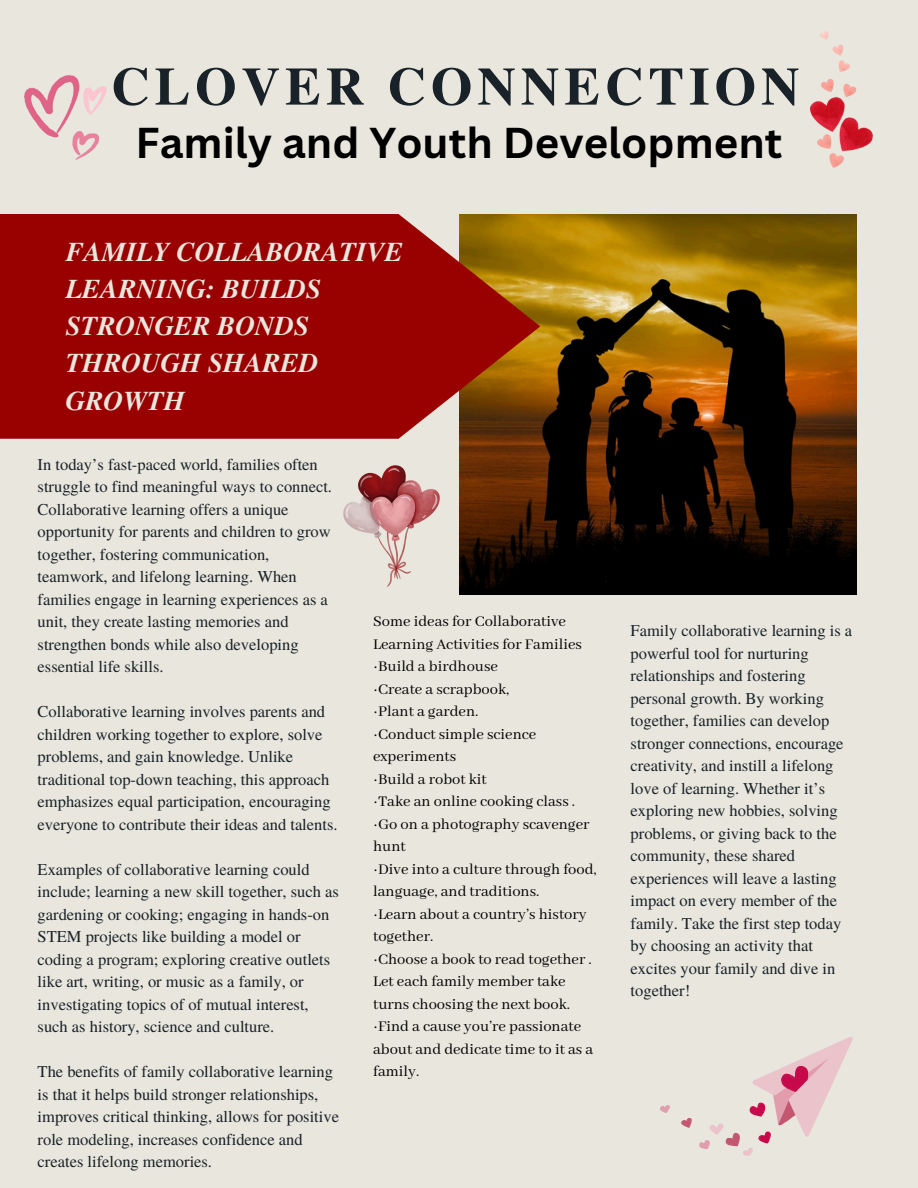
<style>
.page{position:relative;width:918px;height:1188px;background:#e8e6dd}
.page>*{position:absolute;margin:0;border:0;box-sizing:border-box;transform-origin:0 0}
.t1{font:700 53.4px "Te X Gyre Termes";letter-spacing:.09em;color:#192228}
.t2{font:700 42px "Canva Sans";color:#000}
.t3{font:italic 700 27.15px/37.2px "Te X Gyre Termes";color:#e8e6dd}
.t4{font:16.5px/22.5px "Te X Gyre Termes";color:#192228}
.t5{font:16.5px/22.5px "Abhaya Libre";color:#000}
</style>
<div class="page">
<img style="left:459px;top:214px;width:397px;height:380px">
<svg style="left:0;top:214px;width:540px;height:225px;fill:#900"></svg>
<svg style="left:660px;top:1105px;width:10px;height:8px"></svg>
<svg style="left:681px;top:1118px;width:11px;height:10px"></svg>
<svg style="left:699px;top:1037px;width:154px;height:119px"></svg>
<img style="left:24px;top:75px;width:83px;height:85px">
<img style="left:811px;top:32px;width:61px;height:136px">
<img style="left:343px;top:465px;width:97px;height:122px">
<p class="t1" style="left:111px;top:45px;width:690px">CLOVER CONNECTION</p>
<p class="t2" style="left:136px;top:113px;width:648px">Family and Youth Development</p>
<p class="t3" style="left:66px;top:232px;width:339px">FAMILY COLLABORATIVE<br>LEARNING: BUILDS<br>STRONGER BONDS<br>THROUGH SHARED<br>GROWTH</p>
<h1 class="t4" style="left:38px;top:452px;width:296px">In today’s fast-paced world, families often struggle to find meaningful ways to connect.<br>Collaborative learning offers a unique opportunity for parents and children to grow together, fostering communication, teamwork, and lifelong learning. When families engage in learning experiences as a unit, they create lasting memories and strengthen bonds while also developing essential life skills.</h1>
<p class="t4" style="left:38px;top:700px;width:301px">Collaborative learning involves parents and children working together to explore, solve problems, and gain knowledge. Unlike traditional top-down teaching, this approach emphasizes equal participation, encouraging everyone to contribute their ideas and talents.</p>
<h2 class="t4" style="left:38px;top:857px;width:303px">Examples of collaborative learning could include; learning a new skill together, such as gardening or cooking; engaging in hands-on STEM projects like building a model or coding a program; exploring creative outlets like art, writing, or music as a family, or investigating topics of of mutual interest, such as history, science and culture.</h2>
<p class="t4" style="left:38px;top:1060px;width:303px">The benefits of family collaborative learning is that it helps build stronger relationships, improves critical thinking, allows for positive role modeling, increases confidence and creates lifelong memories.</p>
<p class="t5" style="left:373px;top:611px;width:210px">Some ideas for Collaborative<br>Learning Activities for Families</p>
<p class="t5" style="left:373px;top:656px;width:126px">·Build a birdhouse</p>
<p class="t5" style="left:373px;top:678px;width:138px">·Create a scrapbook,</p>
<p class="t5" style="left:373px;top:701px;width:107px">·Plant a garden.</p>
<p class="t5" style="left:373px;top:723px;width:165px">·Conduct simple science experiments</p>
<p class="t5" style="left:373px;top:768px;width:115px">·Build a robot kit</p>
<p class="t5" style="left:373px;top:791px;width:204px">·Take an online cooking class .</p>
<p class="t5" style="left:373px;top:813px;width:218px">·Go on a photography scavenger hunt</p>
<p class="t5" style="left:373px;top:858px;width:225px">·Dive into a culture through food, language, and traditions.</p>
<p class="t5" style="left:373px;top:903px;width:215px">·Learn about a country’s history together.</p>
<p class="t5" style="left:373px;top:948px;width:220px">·Choose a book to read together .<br>Let each family member take turns choosing the next book.</p>
<p class="t5" style="left:373px;top:1016px;width:222px">·Find a cause you’re passionate about and dedicate time to it as a family.</p>
<h3 class="t4" style="left:631px;top:618px;width:223px">Family collaborative learning is a powerful tool for nurturing relationships and fostering personal growth. By working together, families can develop stronger connections, encourage creativity, and instill a lifelong love of learning. Whether it’s exploring new hobbies, solving problems, or giving back to the community, these shared experiences will leave a lasting impact on every member of the family. Take the first step today by choosing an activity that excites your family and dive in together!</h3>
</div>
